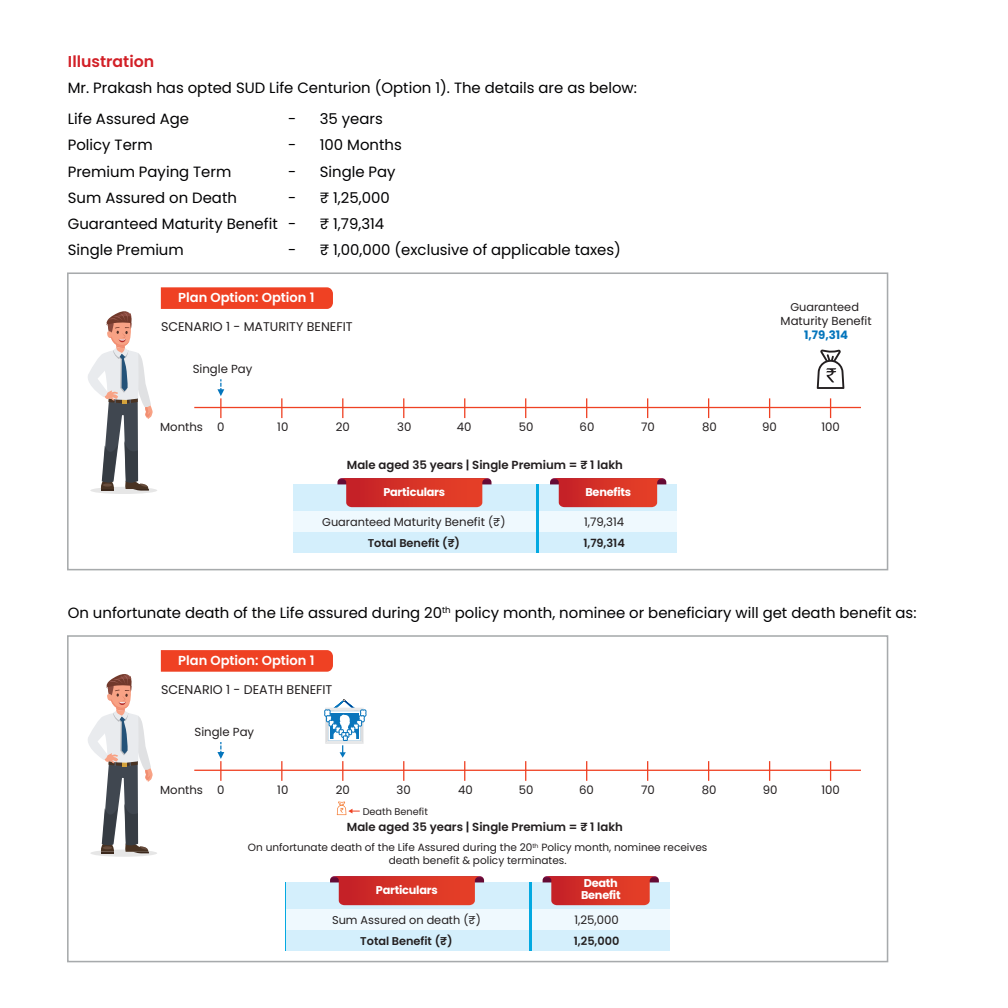
<style>
.page{position:relative;width:1008px;height:1008px;background:#fff}
.page>*{position:absolute;margin:0;border:0;box-sizing:border-box;transform-origin:0 0}
.t1{font:600 15.75px "Poppins";color:#d22027}
.t2{font:14.88px/31.5px "Poppins";color:#010102}
.t3{font:600 13.12px "Poppins";color:#fff}
.t4{font:12.6px "Poppins";color:#231f20}
.t5{font:11.72px "Poppins";color:#231f20}
.t6{font:600 11.72px "Poppins";color:#231f20}
.t7{font:700 11.72px "Poppins";color:#0475bc}
.t8{font:600 11.38px "Poppins";color:#231f20}
.t9{font:700 11.38px/11.9px "Poppins";letter-spacing:-.02em;color:#fff}
.t10{font:11.38px "Poppins";color:#231f20}
.t11{font:10.5px/12.6px "Poppins";color:#231f20;text-align:center}
.t12{font:9.62px "Poppins";color:#231f20}
.s1{font-size:11.38px}
</style>
<div class="page">
<svg style="left:161px;top:287px;width:172px;height:22px;background:#ef4528"></svg>
<svg style="left:817px;top:349px;width:27px;height:40px"></svg>
<hr style="left:194px;top:407px;width:667px;height:1px;background:#ef4123">
<hr style="left:220px;top:398px;width:2px;height:20px;background:#ef4123">
<svg style="left:281px;top:398px;width:1px;height:20px"></svg>
<svg style="left:342px;top:398px;width:1px;height:20px"></svg>
<svg style="left:403px;top:398px;width:1px;height:20px"></svg>
<svg style="left:464px;top:398px;width:1px;height:20px"></svg>
<svg style="left:525px;top:398px;width:1px;height:20px"></svg>
<svg style="left:586px;top:398px;width:1px;height:20px"></svg>
<svg style="left:647px;top:398px;width:1px;height:20px"></svg>
<svg style="left:708px;top:398px;width:1px;height:20px"></svg>
<svg style="left:769px;top:398px;width:1px;height:20px"></svg>
<svg style="left:830px;top:398px;width:1px;height:20px"></svg>
<svg style="left:217px;top:379px;width:7px;height:17px"></svg>
<div style="left:90px;top:487px;width:67px;height:7px;background:#e6e6e6;border-radius:50%"></div>
<svg style="left:88px;top:311px;width:65px;height:180px"></svg>
<div style="left:293px;top:484px;width:243px;height:28px;background:#d4effc"></div>
<svg style="left:337px;top:478px;width:155px;height:29px;background:#d3433c"></svg>
<div style="left:540px;top:484px;width:137px;height:28px;background:#d4effc"></div>
<svg style="left:550px;top:478px;width:116px;height:29px;background:#d24841"></svg>
<div style="left:293px;top:512px;width:243px;height:20px;background:#eff9fe"></div>
<div style="left:540px;top:512px;width:137px;height:20px;background:#eff9fe"></div>
<div style="left:293px;top:532px;width:243px;height:21px;background:#d4effc"></div>
<div style="left:540px;top:532px;width:137px;height:21px;background:#d4effc"></div>
<div style="left:67px;top:272px;width:821px;height:298px;border:2px solid #a7aaac"></div>
<div style="left:286px;top:882px;width:242px;height:28px;background:#d4effc"></div>
<svg style="left:330px;top:876px;width:154px;height:29px;background:#d3423b"></svg>
<div style="left:532px;top:882px;width:137px;height:28px;background:#d4effc"></div>
<svg style="left:543px;top:876px;width:116px;height:29px;background:#d24842"></svg>
<div style="left:286px;top:910px;width:242px;height:20px;background:#eff9fe"></div>
<div style="left:532px;top:910px;width:137px;height:20px;background:#eff9fe"></div>
<div style="left:286px;top:930px;width:242px;height:21px;background:#d4effc"></div>
<div style="left:532px;top:930px;width:137px;height:21px;background:#d4effc"></div>
<svg style="left:337px;top:801px;width:23px;height:14px"></svg>
<svg style="left:161px;top:650px;width:172px;height:22px;background:#ef4528"></svg>
<hr style="left:194px;top:770px;width:667px;height:1px;background:#ef4123">
<hr style="left:220px;top:761px;width:2px;height:20px;background:#ef4123">
<svg style="left:281px;top:761px;width:1px;height:20px"></svg>
<svg style="left:324px;top:699px;width:43px;height:82px"></svg>
<svg style="left:403px;top:761px;width:1px;height:20px"></svg>
<svg style="left:464px;top:761px;width:1px;height:20px"></svg>
<svg style="left:525px;top:761px;width:1px;height:20px"></svg>
<svg style="left:586px;top:761px;width:1px;height:20px"></svg>
<svg style="left:647px;top:761px;width:1px;height:20px"></svg>
<svg style="left:708px;top:761px;width:1px;height:20px"></svg>
<svg style="left:769px;top:761px;width:1px;height:20px"></svg>
<svg style="left:830px;top:761px;width:1px;height:20px"></svg>
<svg style="left:217px;top:742px;width:7px;height:17px"></svg>
<svg style="left:90px;top:850px;width:67px;height:7px"></svg>
<svg style="left:88px;top:674px;width:65px;height:179px"></svg>
<div style="left:67px;top:635px;width:821px;height:327px;border:2px solid #a7aaac"></div>
<p class="t1" style="left:68px;top:52px;width:88px">Illustration</p>
<p class="t2" style="left:68px;top:72px;width:571px">Mr. Prakash has opted SUD Life Centurion (Option 1). The details are as below:<br>Life Assured Age</p>
<p class="t2" style="left:288px;top:103px;width:96px">- 35 years</p>
<p class="t2" style="left:68px;top:129px;width:86px">Policy Term</p>
<p class="t2" style="left:288px;top:129px;width:115px">- 100 Months</p>
<p class="t2" style="left:68px;top:156px;width:165px">Premium Paying Term</p>
<p class="t2" style="left:288px;top:156px;width:109px">- Single Pay</p>
<p class="t2" style="left:68px;top:182px;width:171px">Sum Assured on Death</p>
<p class="t2" style="left:68px;top:185px;width:323px;line-height:26.2px;text-indent:221px">- ₹ 1,25,000<br>Guaranteed Maturity Benefit -</p>
<p class="t2" style="left:320px;top:208px;width:66px">₹ 1,79,314</p>
<p class="t2" style="left:68px;top:234px;width:118px">Single Premium</p>
<p class="t2" style="left:288px;top:234px;width:334px">- ₹ 1,00,000 (exclusive of applicable taxes)</p>
<p class="t3" style="left:178px;top:290px;width:138px">Plan Option: Option 1</p>
<p class="t4" style="left:161px;top:319px;width:193px">SCENARIO 1 - MATURITY BENEFIT</p>
<p class="t5" style="left:193px;top:362px;width:61px">Single Pay</p>
<p class="t10" style="left:790px;top:301px;width:70px">Guaranteed</p>
<p class="t5" style="left:781px;top:314px;width:93px">Maturity Benefit</p>
<p class="t7" style="left:804px;top:328px;width:45px">1,79,314</p>
<p class="t5" style="left:160px;top:420px;width:66px">Months 0</p>
<p class="t5" style="left:277px;top:420px;width:13px">10</p>
<p class="t5" style="left:336px;top:420px;width:16px">20</p>
<p class="t5" style="left:397px;top:420px;width:16px">30</p>
<p class="t5" style="left:457px;top:420px;width:16px">40</p>
<p class="t5" style="left:519px;top:420px;width:16px">50</p>
<p class="t5" style="left:580px;top:420px;width:16px">60</p>
<p class="t5" style="left:641px;top:420px;width:15px">70</p>
<p class="t5" style="left:702px;top:420px;width:16px">80</p>
<p class="t5" style="left:762px;top:420px;width:16px">90</p>
<p class="t5" style="left:821px;top:420px;width:20px">100</p>
<p class="t6" style="left:347px;top:458px;width:278px">Male aged 35 years | Single Premium = ₹ 1 lakh</p>
<p class="t9" style="left:383px;top:486px;width:63px">Particulars</p>
<p class="t9" style="left:585px;top:486px;width:47px">Benefits</p>
<p class="t5" style="left:322px;top:515px;width:185px"><span class="s1">Guaranteed</span> Maturity Benefit <span class="s1">(₹)</span></p>
<p class="t5" style="left:584px;top:515px;width:42px">1,79,314</p>
<p class="t8" style="left:368px;top:536px;width:94px">Total Benefit (₹)</p>
<p class="t8" style="left:583px;top:536px;width:43px">1,79,314</p>
<p class="t2" style="left:68px;top:598px;width:850px">On unfortunate death of the Life assured during 20<sup>th</sup> policy month, nominee or beneficiary will get death benefit as:</p>
<p class="t3" style="left:178px;top:653px;width:138px">Plan Option: Option 1</p>
<p class="t4" style="left:161px;top:682px;width:173px">SCENARIO 1 - DEATH BENEFIT</p>
<p class="t5" style="left:194px;top:725px;width:61px">Single Pay</p>
<p class="t5" style="left:160px;top:783px;width:66px">Months 0</p>
<p class="t5" style="left:277px;top:783px;width:13px">10</p>
<p class="t5" style="left:336px;top:783px;width:16px">20</p>
<p class="t5" style="left:397px;top:783px;width:16px">30</p>
<p class="t5" style="left:458px;top:783px;width:16px">40</p>
<p class="t5" style="left:519px;top:783px;width:16px">50</p>
<p class="t5" style="left:579px;top:783px;width:16px">60</p>
<p class="t5" style="left:641px;top:783px;width:15px">70</p>
<p class="t5" style="left:702px;top:783px;width:16px">80</p>
<p class="t5" style="left:763px;top:783px;width:16px">90</p>
<p class="t5" style="left:821px;top:783px;width:20px">100</p>
<p class="t12" style="left:363px;top:806px;width:67px">Death Benefit</p>
<p class="t6" style="left:347px;top:820px;width:278px">Male aged 35 years | Single Premium = ₹ 1 lakh</p>
<p class="t11" style="left:248px;top:842px;width:461px">On unfortunate death of the Life Assured during the 20<sup>th</sup> Policy month, nominee receives death benefit &amp; policy terminates.</p>
<p class="t9" style="left:376px;top:884px;width:63px">Particulars</p>
<p class="t9" style="left:581px;top:877px;width:41px">Death<br>Benefit</p>
<p class="t10" style="left:332px;top:914px;width:150px">Sum Assured on death (₹)</p>
<p class="t5" style="left:574px;top:913px;width:46px">1,25,000</p>
<p class="t8" style="left:360px;top:934px;width:94px">Total Benefit (₹)</p>
<p class="t8" style="left:574px;top:934px;width:47px">1,25,000</p>
</div>
